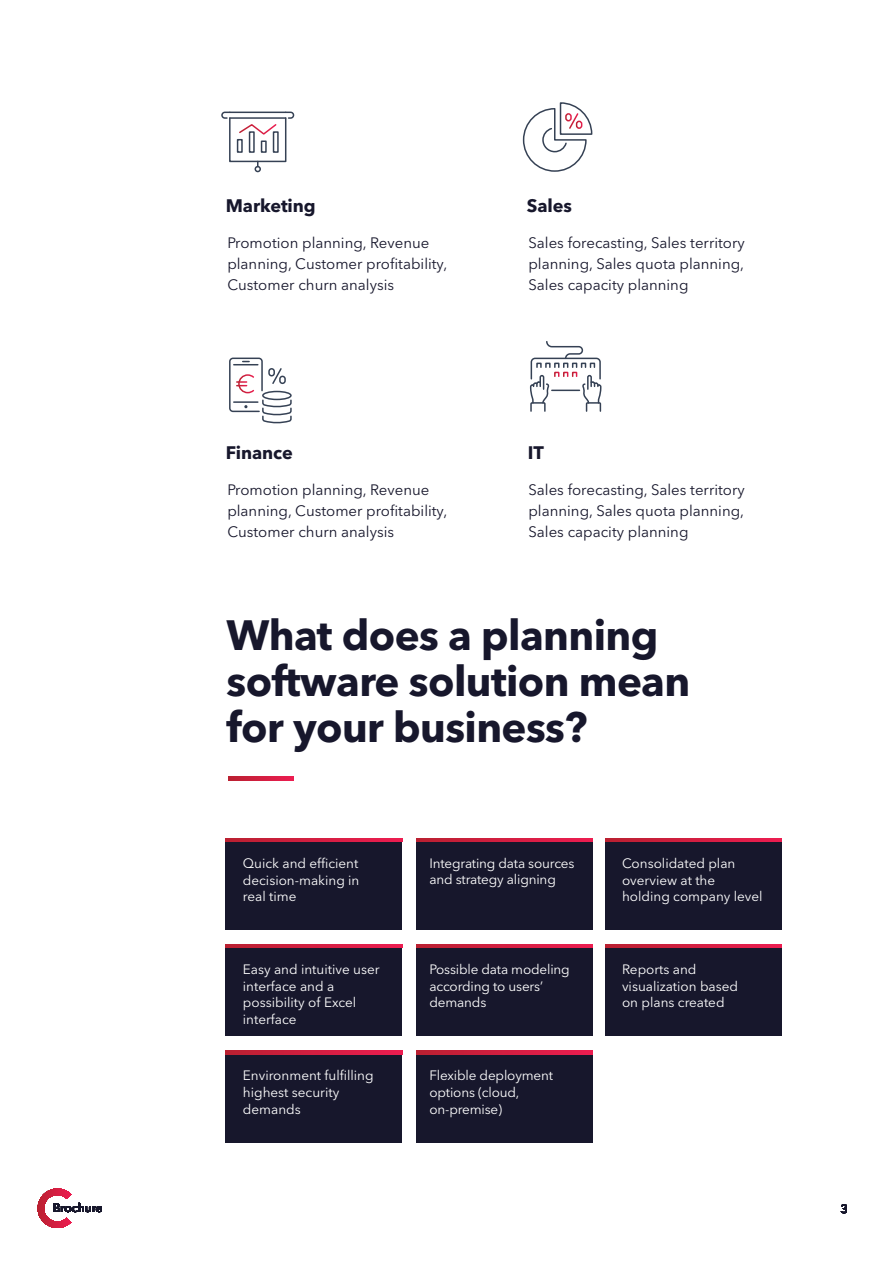
<style>
.page{position:relative;width:893px;height:1263px;background:#fff}
.page>*{position:absolute;margin:0;border:0;box-sizing:border-box;transform-origin:0 0}
.t1{font:700 42px/46.2px "Avenir Next LT Pro";letter-spacing:-.015em;color:#17172c}
.t2{font:700 18px "Avenir Next LT Pro";letter-spacing:-.005em;color:#17172c}
.t3{font:15px/21px "Avenir Next LT Pro";color:#17172c}
.t4{font:13.5px/16.8px "Avenir Next LT Pro";color:#fff}
.t5{font:500 12px "Avenir Next LT Pro";color:#17172c}
</style>
<div class="page">
<svg style="left:229px;top:777px;width:64px;height:3px"></svg>
<div style="left:226px;top:839px;width:176px;height:91px;background:#17172c"></div>
<div style="left:416px;top:839px;width:176px;height:91px;background:#17172c"></div>
<div style="left:606px;top:839px;width:176px;height:91px;background:#17172c"></div>
<svg style="left:226px;top:838px;width:176px;height:3px"></svg>
<svg style="left:416px;top:838px;width:176px;height:3px"></svg>
<svg style="left:605px;top:838px;width:177px;height:3px"></svg>
<div style="left:226px;top:945px;width:176px;height:91px;background:#17172c"></div>
<div style="left:416px;top:945px;width:176px;height:91px;background:#17172c"></div>
<div style="left:606px;top:945px;width:176px;height:91px;background:#17172c"></div>
<svg style="left:226px;top:944px;width:176px;height:3px"></svg>
<svg style="left:416px;top:944px;width:176px;height:3px"></svg>
<svg style="left:605px;top:944px;width:177px;height:3px"></svg>
<div style="left:226px;top:1052px;width:176px;height:90px;background:#17172c"></div>
<div style="left:416px;top:1052px;width:176px;height:90px;background:#17172c"></div>
<svg style="left:226px;top:1051px;width:176px;height:3px"></svg>
<svg style="left:416px;top:1051px;width:176px;height:3px"></svg>
<svg style="left:38px;top:1188px;width:33px;height:40px"></svg>
<svg style="left:229px;top:357px;width:63px;height:67px"></svg>
<svg style="left:529px;top:341px;width:73px;height:71px"></svg>
<hr style="left:230px;top:112px;width:56px;height:1px;background:#354154">
<svg style="left:284px;top:111px;width:11px;height:9px"></svg>
<svg style="left:221px;top:111px;width:10px;height:8px"></svg>
<div style="left:229px;top:117px;width:57px;height:45px;border:2px solid #354154"></div>
<svg style="left:255px;top:161px;width:6px;height:11px"></svg>
<div style="left:273px;top:131px;width:6px;height:22px;border:2px solid #354154"></div>
<div style="left:261px;top:140px;width:6px;height:13px;border:2px solid #354154"></div>
<div style="left:249px;top:131px;width:6px;height:22px;border:2px solid #354154"></div>
<div style="left:237px;top:139px;width:6px;height:14px;border:2px solid #354154"></div>
<svg style="left:239px;top:124px;width:39px;height:12px"></svg>
<svg style="left:522px;top:102px;width:71px;height:70px"></svg>
<h2 class="t2" style="left:226px;top:194px;width:91px">Marketing</h2>
<p class="t3" style="left:227px;top:232px;width:221px">Promotion planning, Revenue planning, Customer profitability,<br>Customer churn analysis</p>
<h2 class="t2" style="left:226px;top:442px;width:68px">Finance</h2>
<p class="t3" style="left:227px;top:479px;width:221px">Promotion planning, Revenue planning, Customer profitability,<br>Customer churn analysis</p>
<h2 class="t2" style="left:527px;top:194px;width:47px">Sales</h2>
<p class="t3" style="left:528px;top:232px;width:218px;text-align:justify">Sales forecasting, Sales territory planning, Sales quota planning, Sales capacity planning</p>
<h2 class="t2" style="left:528px;top:442px;width:18px">IT</h2>
<p class="t3" style="left:528px;top:479px;width:218px;text-align:justify">Sales forecasting, Sales territory planning, Sales quota planning, Sales capacity planning</p>
<h1 class="t1" style="left:227px;top:612px;width:465px">What does a planning software solution mean for your business?</h1>
<p class="t4" style="left:243px;top:855px;width:118px;text-align:justify">Quick and efficient decision-making in real time</p>
<p class="t4" style="left:429px;top:854px;width:147px">Integrating data sources and strategy aligning</p>
<p class="t4" style="left:243px;top:961px;width:138px">Easy and intuitive user interface and a possibility of Excel interface</p>
<p class="t4" style="left:429px;top:961px;width:142px">Possible data modeling according to users’ demands</p>
<p class="t4" style="left:243px;top:1067px;width:132px">Environment fulfilling highest security demands</p>
<p class="t4" style="left:429px;top:1067px;width:125px">Flexible deployment options (cloud, on-premise)</p>
<p class="t4" style="left:622px;top:855px;width:142px">Consolidated plan overview at the holding company level</p>
<p class="t4" style="left:622px;top:961px;width:118px">Reports and visualization based on plans created</p>
<p class="t5" style="left:53px;top:1201px;width:52px">Brochure</p>
<p class="t5" style="left:841px;top:1201px;width:9px">3</p>
</div>
